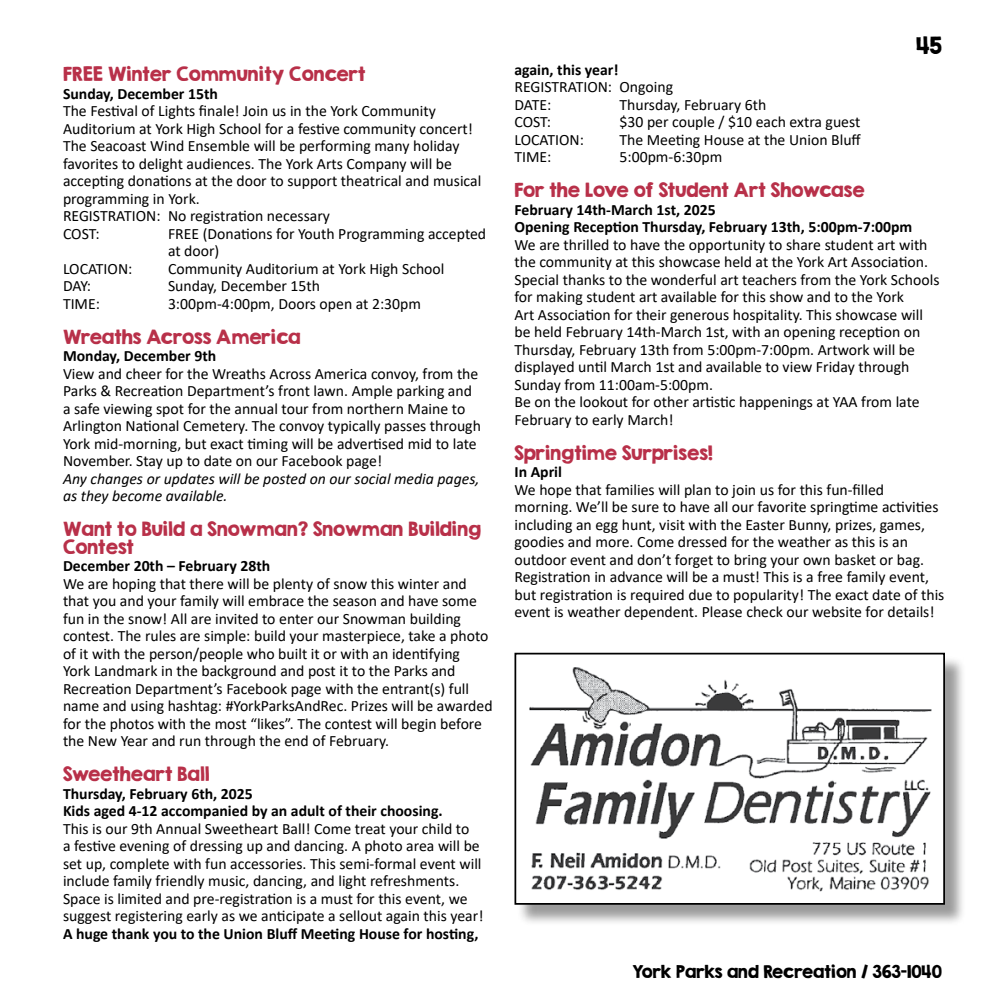
<style>
.page{position:relative;width:1008px;height:1008px;background:#fff}
.page>*{position:absolute;margin:0;border:0;box-sizing:border-box;transform-origin:0 0}
.t1{font:21px "KG Second Chances Solid";color:#000}
.t2{font:17.5px/17.5px "KG Second Chances Solid";color:#b83049}
.t3{font:15.75px/17.5px "Calibri";color:#000}
.t4{font:700 15.75px/17.5px "Calibri";color:#000}
.t5{font:italic 15.75px/17.5px "Calibri";color:#000}
.t6{font:15.75px "KG Second Chances Solid";color:#000}
</style>
<div class="page">
<div style="left:517px;top:655px;width:450px;height:271px;background:#000;opacity:.4"></div>
<div style="left:515px;top:654px;width:429px;height:250px;background:#fff"></div>
<div style="left:514px;top:653px;width:431px;height:252px;border:2px solid #000"></div>
<img style="left:529px;top:667px;width:403px;height:225px">
<p class="t2" style="left:63px;top:65px;width:304px">FREE Winter Community Concert</p>
<p class="t4" style="left:63px;top:85px;width:156px">Sunday, December 15th</p>
<p class="t3" style="left:63px;top:102px;width:420px">The Festival of Lights finale! Join us in the York Community Auditorium at York High School for a festive community concert!<br>The Seacoast Wind Ensemble will be performing many holiday favorites to delight audiences. The York Arts Company will be accepting donations at the door to support theatrical and musical programming in York.<br>REGISTRATION: No registration necessary<br>COST:</p>
<p class="t3" style="left:168px;top:224px;width:320px">FREE (Donations for Youth Programming accepted at door)</p>
<p class="t3" style="left:63px;top:259px;width:71px">LOCATION:</p>
<p class="t3" style="left:168px;top:259px;width:278px">Community Auditorium at York High School</p>
<p class="t3" style="left:63px;top:277px;width:30px">DAY:</p>
<p class="t3" style="left:168px;top:277px;width:154px">Sunday, December 15th</p>
<p class="t3" style="left:63px;top:294px;width:39px">TIME:</p>
<p class="t3" style="left:168px;top:294px;width:255px">3:00pm-4:00pm, Doors open at 2:30pm</p>
<p class="t2" style="left:63px;top:328px;width:239px">Wreaths Across America</p>
<p class="t4" style="left:63px;top:347px;width:155px">Monday, December 9th</p>
<p class="t3" style="left:63px;top:364px;width:419px">View and cheer for the Wreaths Across America convoy, from the Parks &amp; Recreation Department’s front lawn. Ample parking and a safe viewing spot for the annual tour from northern Maine to Arlington National Cemetery. The convoy typically passes through York mid-morning, but exact timing will be advertised mid to late November. Stay up to date on our Facebook page!</p>
<p class="t5" style="left:63px;top:469px;width:418px">Any changes or updates will be posted on our social media pages, as they become available.</p>
<p class="t2" style="left:63px;top:520px;width:420px">Want to Build a Snowman? Snowman Building<br>Contest</p>
<p class="t4" style="left:63px;top:557px;width:209px">December 20th – February 28th</p>
<p class="t3" style="left:63px;top:574px;width:431px">We are hoping that there will be plenty of snow this winter and that you and your family will embrace the season and have some fun in the snow! All are invited to enter our Snowman building contest. The rules are simple: build your masterpiece, take a photo of it with the person/people who built it or with an identifying<br>York Landmark in the background and post it to the Parks and Recreation Department’s Facebook page with the entrant(s) full name and using hashtag: #YorkParksAndRec. Prizes will be awarded for the photos with the most “likes”. The contest will begin before the New Year and run through the end of February.</p>
<p class="t2" style="left:63px;top:765px;width:148px">Sweetheart Ball</p>
<p class="t4" style="left:63px;top:785px;width:381px">Thursday, February 6th, 2025<br>Kids aged 4-12 accompanied by an adult of their choosing.</p>
<p class="t3" style="left:63px;top:819px;width:422px">This is our 9th Annual Sweetheart Ball! Come treat your child to<br>a festive evening of dressing up and dancing. A photo area will be set up, complete with fun accessories. This semi-formal event will include family friendly music, dancing, and light refreshments.<br>Space is limited and pre-registration is a must for this event, we suggest registering early as we anticipate a sellout again this year!</p>
<p class="t4" style="left:63px;top:925px;width:417px">A huge thank you to the Union Bluff Meeting House for hosting,</p>
<p class="t4" style="left:515px;top:61px;width:106px">again, this year!</p>
<p class="t3" style="left:515px;top:78px;width:160px">REGISTRATION: Ongoing<br>DATE:</p>
<p class="t3" style="left:620px;top:95px;width:148px">Thursday, February 6th</p>
<h1 class="t1" style="left:916px;top:32px;width:27px">45</h1>
<p class="t3" style="left:515px;top:113px;width:38px">COST:</p>
<p class="t3" style="left:620px;top:113px;width:242px">$30 per couple / $10 each extra guest</p>
<p class="t3" style="left:515px;top:130px;width:71px">LOCATION:</p>
<p class="t3" style="left:620px;top:130px;width:243px">The Meeting House at the Union Bluff</p>
<p class="t3" style="left:515px;top:148px;width:39px">TIME:</p>
<p class="t3" style="left:620px;top:148px;width:104px">5:00pm-6:30pm</p>
<p class="t2" style="left:514px;top:181px;width:352px">For the Love of Student Art Showcase</p>
<p class="t4" style="left:514px;top:201px;width:399px">February 14th-March 1st, 2025<br>Opening Reception Thursday, February 13th, 5:00pm-7:00pm</p>
<p class="t3" style="left:514px;top:235px;width:426px">We are thrilled to have the opportunity to share student art with the community at this showcase held at the York Art Association.<br>Special thanks to the wonderful art teachers from the York Schools for making student art available for this show and to the York<br>Art Association for their generous hospitality. This showcase will be held February 14th-March 1st, with an opening reception on Thursday, February 13th from 5:00pm-7:00pm. Artwork will be displayed until March 1st and available to view Friday through Sunday from 11:00am-5:00pm.<br>Be on the lookout for other artistic happenings at YAA from late February to early March!</p>
<p class="t2" style="left:514px;top:444px;width:200px">Springtime Surprises!</p>
<p class="t4" style="left:514px;top:463px;width:49px">In April</p>
<p class="t3" style="left:514px;top:480px;width:431px">We hope that families will plan to join us for this fun-filled morning. We’ll be sure to have all our favorite springtime activities including an egg hunt, visit with the Easter Bunny, prizes, games, goodies and more. Come dressed for the weather as this is an outdoor event and don’t forget to bring your own basket or bag.<br>Registration in advance will be a must! This is a free family event, but registration is required due to popularity! The exact date of this event is weather dependent. Please check our website for details!</p>
<p class="t6" style="left:632px;top:961px;width:311px">York Parks and Recreation / 363-1040</p>
</div>
